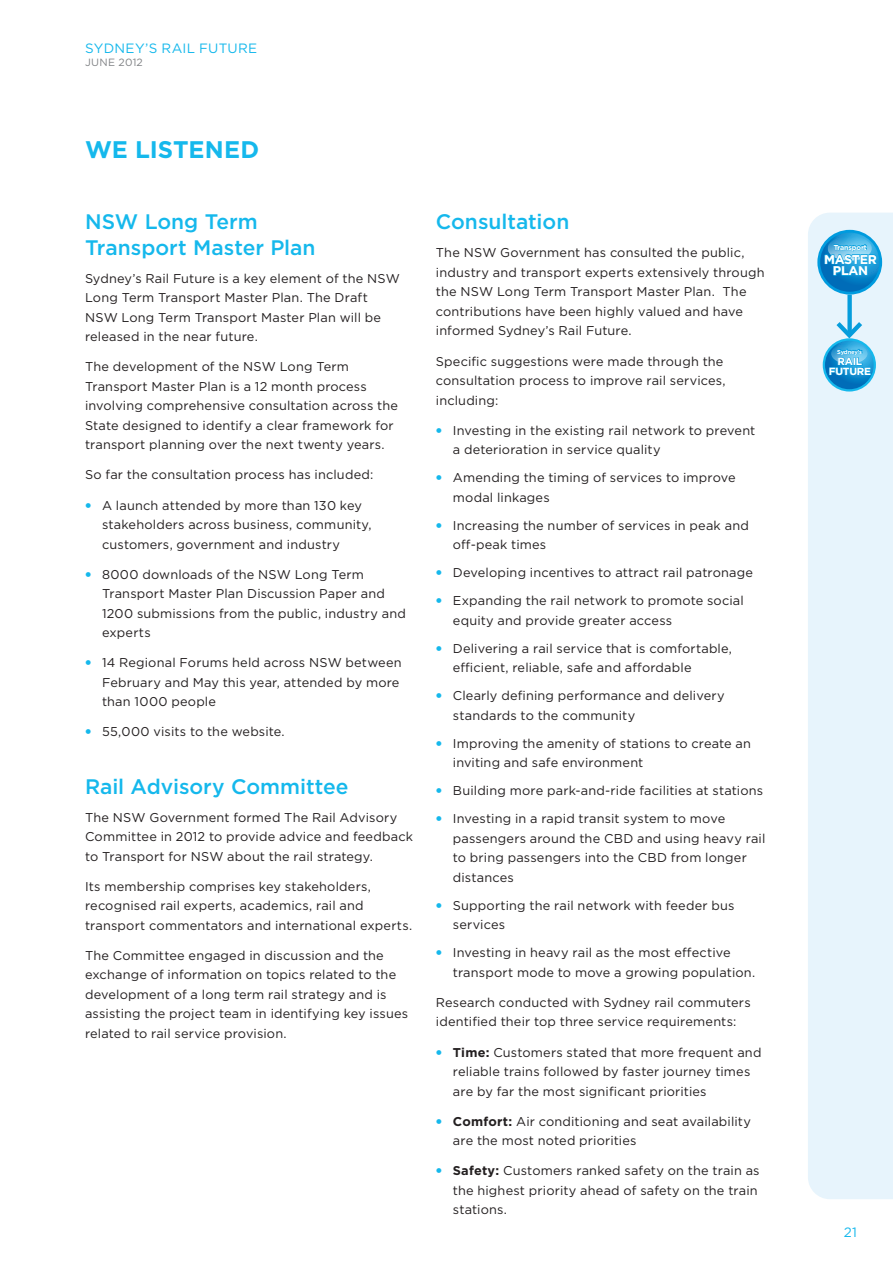
<style>
.page{position:relative;width:893px;height:1263px;background:#fff}
.page>*{position:absolute;margin:0;border:0;box-sizing:border-box;transform-origin:0 0}
.Section_Heading{font:700 24px "Gotham";color:#15b8ec}
.t1{font:500 21px/25.2px "Gotham";color:#15b8ec}
.t2{font:13.5px "Gotham";letter-spacing:.02em;color:#15b8ec}
.Body_Text{font:12.75px/19.5px "Gotham";letter-spacing:.015em;color:#231f20}
.t3{font:700 12.6px/11.9px "Gotham";letter-spacing:-.03em;color:#fff;text-align:center}
.t4{font:10.5px "Gotham";letter-spacing:.03em;color:#808285}
.t5{font:700 10.35px/9.8px "Gotham";letter-spacing:-.025em;color:#fff;text-align:center}
.t6{font:700 7.05px "Gotham";letter-spacing:-.03em;color:#fff}
.t7{font:700 5.85px "Gotham";letter-spacing:-.04em;color:#fff}
.s1{font-weight:900;color:#15b8ec}
.s2{font-weight:700}
</style>
<div class="page">
<div style="left:808px;top:213px;width:85px;height:986px;background:#e7f4fc"></div>
<div style="left:847px;top:295px;width:5px;height:40px;background:#069ddc"></div>
<svg style="left:819px;top:231px;width:62px;height:62px;background:#3ca6da"></svg>
<svg style="left:824px;top:339px;width:51px;height:51px"></svg>
<div style="left:823px;top:338px;width:53px;height:53px;border:2px solid #15b8ec;border-radius:50%"></div>
<svg style="left:829px;top:317px;width:42px;height:59px;background:#61bce6"></svg>
<p class="t2" style="left:85px;top:40px;width:174px">SYDNEY’S RAIL FUTURE</p>
<p class="t4" style="left:85px;top:55px;width:59px">JUNE 2012</p>
<p class="Section_Heading" style="left:85px;top:133px;width:176px">WE LISTENED</p>
<h2 class="t1" style="left:85px;top:209px;width:232px">NSW Long Term<br>Transport Master Plan</h2>
<p class="Body_Text" style="left:85px;top:268px;width:316px">Sydney’s Rail Future is a key element of the NSW Long Term Transport Master Plan. The Draft NSW Long Term Transport Master Plan will be released in the near future.</p>
<p class="Body_Text" style="left:85px;top:357px;width:314px">The development of the NSW Long Term Transport Master Plan is a 12 month process involving comprehensive consultation across the State designed to identify a clear framework for transport planning over the next twenty years.</p>
<p class="Body_Text" style="left:85px;top:465px;width:290px">So far the consultation process has included:</p>
<p class="Body_Text" style="left:102px;top:495px;width:271px;text-indent:-17px"><span class="s1">•</span> A launch attended by more than 130 key stakeholders across business, community, customers, government and industry</p>
<p class="Body_Text" style="left:102px;top:564px;width:306px;text-indent:-17px"><span class="s1">•</span> 8000 downloads of the NSW Long Term Transport Master Plan Discussion Paper and 1200 submissions from the public, industry and experts</p>
<p class="Body_Text" style="left:102px;top:653px;width:301px;text-indent:-17px"><span class="s1">•</span> 14 Regional Forums held across NSW between<br>February and May this year, attended by more than 1000 people</p>
<p class="Body_Text" style="left:85px;top:722px;width:201px"><span class="s1">•</span> 55,000 visits to the website.</p>
<h2 class="t1" style="left:85px;top:773px;width:265px">Rail Advisory Committee</h2>
<p class="Body_Text" style="left:85px;top:807px;width:329px">The NSW Government formed The Rail Advisory<br>Committee in 2012 to provide advice and feedback to Transport for NSW about the rail strategy.</p>
<p class="Body_Text" style="left:85px;top:876px;width:329px">Its membership comprises key stakeholders, recognised rail experts, academics, rail and transport commentators and international experts.</p>
<p class="Body_Text" style="left:85px;top:945px;width:325px">The Committee engaged in discussion and the exchange of information on topics related to the development of a long term rail strategy and is assisting the project team in identifying key issues related to rail service provision.</p>
<h2 class="t1" style="left:436px;top:209px;width:135px">Consultation</h2>
<p class="Body_Text" style="left:436px;top:243px;width:330px">The NSW Government has consulted the public, industry and transport experts extensively through the NSW Long Term Transport Master Plan. The contributions have been highly valued and have informed Sydney’s Rail Future.</p>
<p class="Body_Text" style="left:436px;top:351px;width:291px">Specific suggestions were made through the consultation process to improve rail services, including:</p>
<p class="Body_Text" style="left:453px;top:420px;width:304px;text-indent:-17px"><span class="s1">•</span> Investing in the existing rail network to prevent a deterioration in service quality</p>
<p class="Body_Text" style="left:453px;top:468px;width:284px;text-indent:-17px"><span class="s1">•</span> Amending the timing of services to improve modal linkages</p>
<p class="Body_Text" style="left:453px;top:515px;width:297px;text-indent:-17px"><span class="s1">•</span> Increasing the number of services in peak and off-peak times</p>
<p class="Body_Text" style="left:436px;top:563px;width:319px"><span class="s1">•</span> Developing incentives to attract rail patronage</p>
<p class="Body_Text" style="left:453px;top:591px;width:292px;text-indent:-17px"><span class="s1">•</span> Expanding the rail network to promote social equity and provide greater access</p>
<p class="Body_Text" style="left:453px;top:638px;width:281px;text-indent:-17px"><span class="s1">•</span> Delivering a rail service that is comfortable, efficient, reliable, safe and affordable</p>
<p class="Body_Text" style="left:453px;top:686px;width:273px;text-indent:-17px"><span class="s1">•</span> Clearly defining performance and delivery standards to the community</p>
<p class="Body_Text" style="left:453px;top:733px;width:300px;text-indent:-17px"><span class="s1">•</span> Improving the amenity of stations to create an inviting and safe environment</p>
<p class="Body_Text" style="left:436px;top:781px;width:329px"><span class="s1">•</span> Building more park-and-ride facilities at stations</p>
<p class="Body_Text" style="left:453px;top:809px;width:314px;text-indent:-17px"><span class="s1">•</span> Investing in a rapid transit system to move passengers around the CBD and using heavy rail to bring passengers into the CBD from longer distances</p>
<p class="Body_Text" style="left:453px;top:895px;width:283px;text-indent:-17px"><span class="s1">•</span> Supporting the rail network with feeder bus services</p>
<p class="Body_Text" style="left:453px;top:943px;width:304px;text-indent:-17px"><span class="s1">•</span> Investing in heavy rail as the most effective transport mode to move a growing population.</p>
<p class="Body_Text" style="left:436px;top:992px;width:316px">Research conducted with Sydney rail commuters identified their top three service requirements:</p>
<p class="Body_Text" style="left:453px;top:1042px;width:310px;text-indent:-17px"><span class="s1">•</span> <span class="s2">Time:</span> Customers stated that more frequent and reliable trains followed by faster journey times are by far the most significant priorities</p>
<p class="Body_Text" style="left:453px;top:1111px;width:299px;text-indent:-17px"><span class="s1">•</span> <span class="s2">Comfort:</span> Air conditioning and seat availability are the most noted priorities</p>
<p class="Body_Text" style="left:453px;top:1161px;width:308px;text-indent:-17px"><span class="s1">•</span> <span class="s2">Safety:</span> Customers ranked safety on the train as the highest priority ahead of safety on the train stations.</p>
<p class="t6" style="left:834px;top:242px;width:35px">Transport</p>
<p class="t3" style="left:824px;top:253px;width:54px">MASTER<br>PLAN</p>
<p class="t7" style="left:837px;top:348px;width:26px">Sydney’s</p>
<p class="t5" style="left:829px;top:356px;width:44px">RAIL<br>FUTURE</p>
<p class="t2" style="left:844px;top:1223px;width:15px">21</p>
</div>
